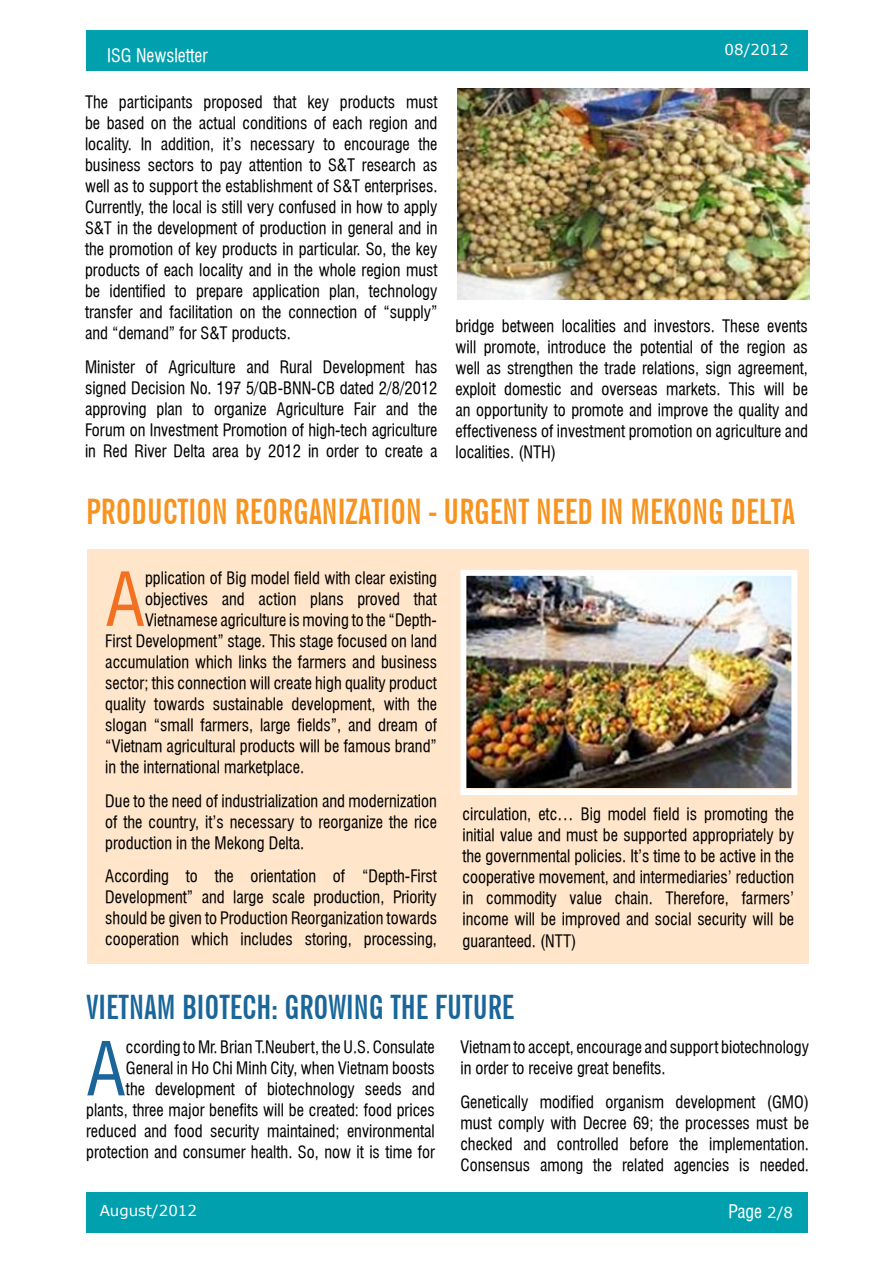
<style>
.page{position:relative;width:893px;height:1263px;background:#fff}
.page>*{position:absolute;margin:0;border:0;box-sizing:border-box;transform-origin:0 0}
.t1{font:72.3px "UVN Hong Ha Hep";color:#f37021}
.t2{font:72.3px "UVN Hong Ha Hep";color:#1a669a}
.t3{font:700 34.5px "UVN Tin Tuc Hep Them";color:#f7931e}
.t4{font:700 33px "UVN Tin Tuc Hep Them";color:#1a669a}
.t5{font:18px "UVN Hong Ha Hep";color:#fff}
.t6{font:16.5px/21px "UVN Hong Ha Hep";color:#000;text-align:justify}
.t7{font:15px "Verdana";color:#fff}
.s1{font-family:"Verdana";font-size:15px}
</style>
<div class="page">
<div style="left:86px;top:1192px;width:721px;height:40px;background:#00a0af"></div>
<div style="left:86px;top:30px;width:721px;height:41px;background:#00a0af"></div>
<div style="left:87px;top:549px;width:721px;height:415px;background:#ffe5ca"></div>
<img style="left:458px;top:89px;width:351px;height:210px">
<img style="left:467px;top:577px;width:323px;height:211px">
<div style="left:460px;top:570px;width:337px;height:225px;border:6px solid #fff"></div>
<p class="t5" style="left:107px;top:43px;width:102px">ISG Newsletter</p>
<p class="t7" style="left:725px;top:40px;width:66px">08/2012</p>
<p class="t6" style="left:85px;top:91px;width:354px">The participants proposed that key products must be based on the actual conditions of each region and locality. In addition, it’s necessary to encourage the business sectors to pay attention to S&amp;T research as well as to support the establishment of S&amp;T enterprises.<br>Currently, the local is still very confused in how to apply S&amp;T in the development of production in general and in the promotion of key products in particular. So, the key products of each locality and in the whole region must be identified to prepare application plan, technology transfer and facilitation on the connection of “supply” and “demand” for S&amp;T products.</p>
<p class="t6" style="left:85px;top:355px;width:354px">Minister of Agriculture and Rural Development has signed Decision No. 197 5/QB-BNN-CB dated 2/8/2012 approving plan to organize Agriculture Fair and the Forum on Investment Promotion of high-tech agriculture in Red River Delta area by 2012 in order to create a</p>
<p class="t6" style="left:455px;top:314px;width:354px">bridge between localities and investors. These events will promote, introduce the potential of the region as well as strengthen the trade relations, sign agreement, exploit domestic and overseas markets. This will be an opportunity to promote and improve the quality and effectiveness of investment promotion on agriculture and localities. (NTH)</p>
<h2 class="t3" style="left:86px;top:485px;width:709px">PRODUCTION REORGANIZATION - URG ENT NEED IN MEKONG DELTA</h2>
<h1 class="t1" style="left:105px;top:548px;width:41px">A</h1>
<p class="t6" style="left:145px;top:566px;width:293px">pplication of Big model field with clear existing</p>
<p class="t6" style="left:145px;top:587px;width:293px">objectives and action plans proved that</p>
<p class="t6" style="left:145px;top:608px;width:293px">Vietnamese agriculture is moving to the “Depth-</p>
<p class="t6" style="left:105px;top:629px;width:333px">First Development” stage. This stage focused on land</p>
<p class="t6" style="left:105px;top:650px;width:333px">accumulation which links the farmers and business</p>
<p class="t6" style="left:105px;top:671px;width:333px">sector; this connection will create high quality product</p>
<p class="t6" style="left:105px;top:692px;width:333px">quality towards sustainable development, with the</p>
<p class="t6" style="left:105px;top:713px;width:333px">slogan “small farmers, large fields”, and dream of</p>
<p class="t6" style="left:105px;top:734px;width:333px">“Vietnam agricultural products will be famous brand”</p>
<p class="t6" style="left:105px;top:755px;width:200px">in the international marketplace.</p>
<p class="t6" style="left:105px;top:789px;width:333px">Due to the need of industrialization and modernization of the country, it’s necessary to reorganize the rice production in the Mekong Delta.</p>
<p class="t6" style="left:105px;top:865px;width:333px">According to the orientation of “Depth-First Development” and large scale production, Priority should be given to Production Reorganization towards cooperation which includes storing, processing,</p>
<p class="t6" style="left:462px;top:803px;width:333px">circulation, etc… Big model field is promoting the initial value and must be supported appropriately by the governmental policies. It’s time to be active in the cooperative movement, and intermediaries’ reduction in commodity value chain. Therefore, farmers’ income will be improved and social security will be guaranteed. (NTT)</p>
<h3 class="t4" style="left:86px;top:982px;width:429px">VIETNAM BI OTECH: GROWING THE FUTURE</h3>
<h1 class="t2" style="left:86px;top:1018px;width:41px">A</h1>
<p class="t6" style="left:86px;top:1036px;width:350px;text-align:right">ccording to Mr. Brian T.Neubert, the U.S. Consulate General in Ho Chi Minh City, when Vietnam boosts<br>the development of biotechnology seeds and plants, three major benefits will be created: food prices reduced and food security maintained; environmental protection and consumer health. So, now it is time for</p>
<p class="t6" style="left:460px;top:1036px;width:350px">Vietnam to accept, encourage and support biotechnology in order to receive great benefits.</p>
<p class="t6" style="left:460px;top:1091px;width:350px">Genetically modified organism development (GMO) must comply with Decree 69; the processes must be checked and controlled before the implementation.<br>Consensus among the related agencies is needed.</p>
<p class="t7" style="left:100px;top:1201px;width:99px">August/2012</p>
<p class="t5" style="left:728px;top:1198px;width:66px">Page <span class="s1">2/8</span></p>
</div>
